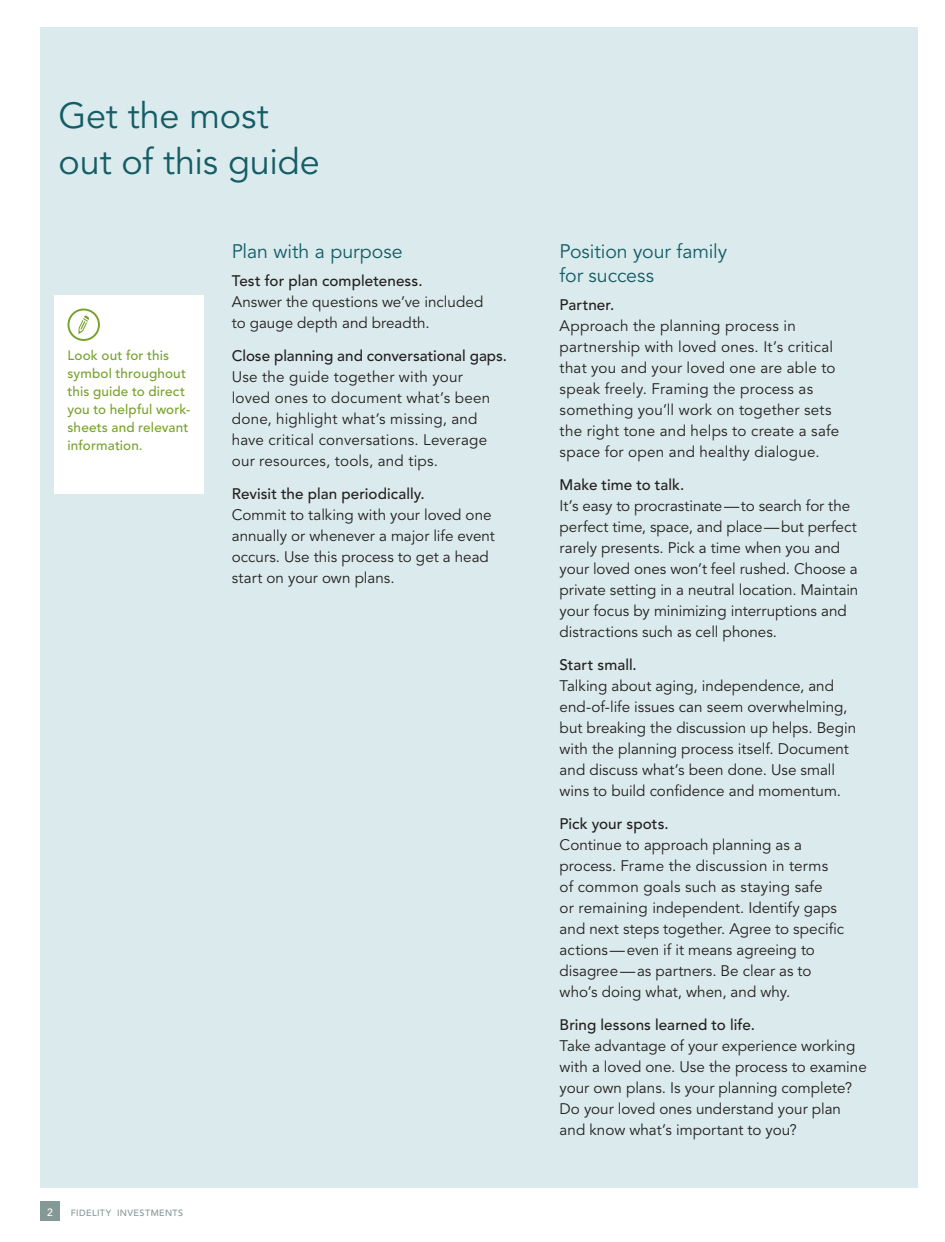
<style>
.page{position:relative;width:945px;height:1242px;background:#fff}
.page>*{position:absolute;margin:0;border:0;box-sizing:border-box;transform-origin:0 0}
.Head__Subhead_A_Text{font:36px/46.5px "Avenir";letter-spacing:-.01em;color:#145d66}
.Head__Subhead_A_Text-2{font:19.5px/24px "Avenir";letter-spacing:-.005em;color:#145d66}
.BodyCopy{font:19.5px "Avenir";color:#145d66}
.BodyCopy-2{font:15.15px/21px "Avenir";letter-spacing:.005em;color:#231f20}
.BodyCopy-3{font:500 15.15px "Avenir";letter-spacing:.005em;color:#231f20}
.CallOut_Checklist{font:500 13.5px/18px "Avenir";letter-spacing:.01em;color:#78a22d}
.t1{font:500 10.5px "Avenir";color:#fff}
.t2{font:500 9px "Avenir";letter-spacing:.045em;color:#849995}
.s1{font-weight:500}
</style>
<div class="page">
<div style="left:40px;top:1202px;width:20px;height:19px;background:#849995"></div>
<div style="left:40px;top:27px;width:878px;height:1161px;background:#dbeaec"></div>
<div style="left:54px;top:295px;width:150px;height:199px;background:#fff"></div>
<div style="left:67px;top:309px;width:33px;height:32px;border:2px solid #78a22d;border-radius:50%"></div>
<svg style="left:78px;top:315px;width:11px;height:19px"></svg>
<p class="Head__Subhead_A_Text" style="left:59px;top:93px;width:263px">Get the most out of this guide</p>
<p class="CallOut_Checklist" style="left:68px;top:347px;width:124px">Look out for this symbol throughout this guide to direct you to helpful work&shy;sheets and relevant information.</p>
<p class="BodyCopy" style="left:232px;top:240px;width:172px">Plan with a purpose</p>
<p class="BodyCopy-3" style="left:232px;top:272px;width:192px">Test for plan completeness.</p>
<p class="BodyCopy-2" style="left:232px;top:291px;width:253px">Answer the questions we’ve included to gauge depth and breadth.</p>
<p class="BodyCopy-2" style="left:232px;top:345px;width:277px"><span class="s1">Close planning and conversational gaps.<br></span>Use the guide together with your<br>loved ones to document what’s been done, highlight what’s missing, and have critical conversations. Leverage our resources, tools, and tips.</p>
<p class="BodyCopy-3" style="left:232px;top:485px;width:195px">Revisit the plan periodically.</p>
<p class="BodyCopy-2" style="left:232px;top:504px;width:265px">Commit to talking with your loved one annually or whenever a major life event occurs. Use this process to get a head start on your own plans.</p>
<p class="t1" style="left:47px;top:1206px;width:7px">2</p>
<p class="t2" style="left:71px;top:1208px;width:114px">FIDELITY INVESTMENTS</p>
<p class="Head__Subhead_A_Text-2" style="left:560px;top:240px;width:169px">Position your family for success</p>
<p class="BodyCopy-3" style="left:560px;top:296px;width:56px">Partner.</p>
<p class="BodyCopy-2" style="left:560px;top:315px;width:281px">Approach the planning process in partnership with loved ones. It’s critical that you and your loved one are able to speak freely. Framing the process as something you’ll work on together sets the right tone and helps to create a safe space for open and healthy dialogue.</p>
<p class="BodyCopy-3" style="left:560px;top:476px;width:126px">Make time to talk.</p>
<p class="BodyCopy-2" style="left:560px;top:495px;width:300px">It’s easy to procrastinate—to search for the perfect time, space, and place—but perfect rarely presents. Pick a time when you and your loved ones won’t feel rushed. Choose a private setting in a neutral location. Maintain your focus by minimizing interruptions and distractions such as cell phones.</p>
<p class="BodyCopy-3" style="left:560px;top:656px;width:79px">Start small.</p>
<p class="BodyCopy-2" style="left:560px;top:675px;width:298px">Talking about aging, independence, and end-of-life issues can seem overwhelming, but breaking the discussion up helps. Begin with the planning process itself. Document and discuss what’s been done. Use small wins to build confidence and momentum.</p>
<p class="BodyCopy-3" style="left:560px;top:815px;width:111px">Pick your spots.</p>
<p class="BodyCopy-2" style="left:560px;top:834px;width:286px">Continue to approach planning as a process. Frame the discussion in terms of common goals such as staying safe<br>or remaining independent. Identify gaps and next steps together. Agree to specific actions—even if it means agreeing to disagree—as partners. Be clear as to who’s doing what, when, and why.</p>
<p class="BodyCopy-3" style="left:560px;top:1016px;width:197px">Bring lessons learned to life.</p>
<p class="BodyCopy-2" style="left:560px;top:1035px;width:309px">Take advantage of your experience working with a loved one. Use the process to examine your own plans. Is your planning complete?<br>Do your loved ones understand your plan and know what’s important to you?</p>
</div>
